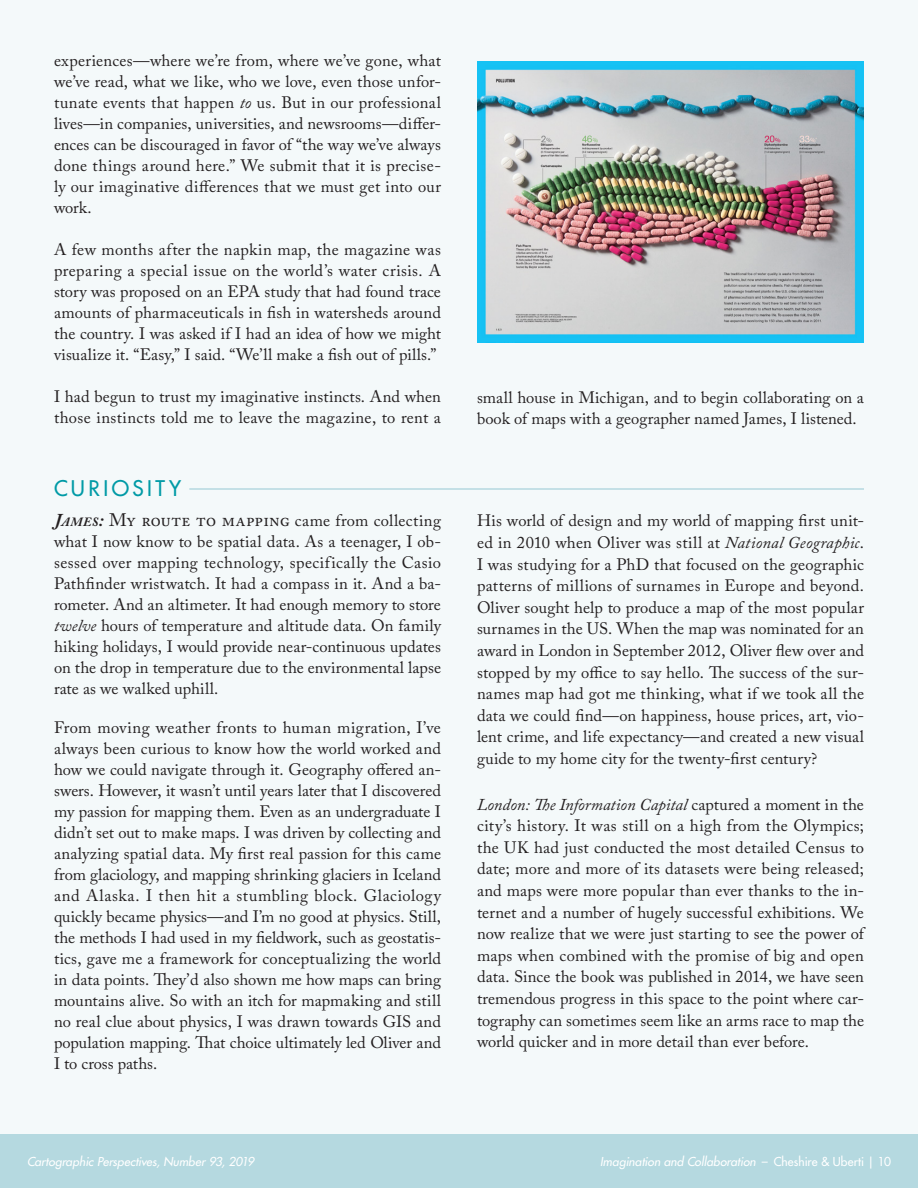
<style>
.page{position:relative;width:918px;height:1188px;background:#fff}
.page>*{position:absolute;margin:0;border:0;box-sizing:border-box;transform-origin:0 0}
.Greater_Header{font:500 21px "Futura Std";letter-spacing:.16em;color:#009aa6}
.Main_Body_Text{font:16.5px/21px "Adobe Caslon Pro";letter-spacing:.005em;color:#231f20;text-align:justify}
.t1{font:italic 500 12px "Futura Std";letter-spacing:.005em;color:#fff}
.s1{font-style:italic}
.s2{font-weight:700;font-style:italic;font-size:18px}
.s3{font-weight:700;font-style:italic;font-size:12.6px}
.s4{font-size:18px}
.s5{font-style:normal}
</style>
<div class="page">
<div style="left:0;top:1134px;width:918px;height:54px;background:#b5d9e0"></div>
<div style="left:0;top:0;width:918px;height:1134px;background:#f4f9fa"></div>
<hr style="left:54px;top:488px;width:810px;height:2px;background:#b5d9e0">
<hr style="left:54px;top:488px;width:135px;height:3px;background:#f4f9fa">
<img style="left:477px;top:61px;width:387px;height:282px">
<p class="Main_Body_Text" style="left:54px;top:50px;width:389px">experiences—where we’re from, where we’ve gone, what we’ve read, what we like, who we love, even those unfor&shy;tunate events that happen <span class="s1">to</span> us. But in our professional lives—in companies, universities, and newsrooms—differ&shy;ences can be discouraged in favor of “the way we’ve always done things around here.” We submit that it is precise&shy;ly our imaginative differences that we must get into our work.</p>
<p class="Main_Body_Text" style="left:54px;top:239px;width:389px">A few months after the napkin map, the magazine was preparing a special issue on the world’s water crisis. A story was proposed on an EPA study that had found trace amounts of pharmaceuticals in fish in watersheds around the country. I was asked if I had an idea of how we might visualize it. “Easy,” I said. “We’ll make a fish out of pills.”</p>
<p class="Main_Body_Text" style="left:54px;top:386px;width:389px">I had begun to trust my imaginative instincts. And when those instincts told me to leave the magazine, to rent a</p>
<p class="Main_Body_Text" style="left:477px;top:387px;width:388px">small house in Michigan, and to begin collaborating on a book of maps with a geographer named James, I listened.</p>
<p class="Greater_Header" style="left:54px;top:475px;width:129px">CURIOSITY</p>
<p class="Main_Body_Text" style="left:54px;top:510px;width:389px"><span class="s2">J</span><span class="s3">AMES</span><span class="s2">:</span> <span class="s4">My route to mapping</span> came from collecting what I now know to be spatial data. As a teenager, I ob&shy;sessed over mapping technology, specifically the Casio Pathfinder wristwatch. It had a compass in it. And a ba&shy;rometer. And an altimeter. It had enough memory to store <span class="s1">twelve</span> hours of temperature and altitude data. On family hiking holidays, I would provide near-continuous updates on the drop in temperature due to the environmental lapse rate as we walked uphill.</p>
<p class="Main_Body_Text" style="left:54px;top:717px;width:389px">From moving weather fronts to human migration, I’ve always been curious to know how the world worked and how we could navigate through it. Geography offered an&shy;swers. However, it wasn’t until years later that I discovered my passion for mapping them. Even as an undergraduate I didn’t set out to make maps. I was driven by collecting and analyzing spatial data. My first real passion for this came from glaciology, and mapping shrinking glaciers in Iceland and Alaska. I then hit a stumbling block. Glaciology quickly became physics—and I’m no good at physics. Still, the methods I had used in my fieldwork, such as geostatis&shy;tics, gave me a framework for conceptualizing the world in data points. They’d also shown me how maps can bring mountains alive. So with an itch for mapmaking and still no real clue about physics, I was drawn towards GIS and population mapping. That choice ultimately led Oliver and I to cross paths.</p>
<p class="Main_Body_Text" style="left:477px;top:510px;width:389px;line-height:21.6px">His world of design and my world of mapping first unit&shy;ed in 2010 when Oliver was still at <span class="s1">National Geographic</span>.<br>I was studying for a PhD that focused on the geographic patterns of millions of surnames in Europe and beyond.<br>Oliver sought help to produce a map of the most popular surnames in the US. When the map was nominated for an award in London in September 2012, Oliver flew over and stopped by my office to say hello. The success of the sur&shy;names map had got me thinking, what if we took all the data we could find—on happiness, house prices, art, vio&shy;lent crime, and life expectancy—and created a new visual guide to my home city for the twenty-first century?</p>
<p class="Main_Body_Text" style="left:477px;top:793px;width:391px;line-height:21.6px;text-align:left"><span class="s1">London: The Information Capital</span> captured a moment in the city’s history. It was still on a high from the Olympics; the UK had just conducted the most detailed Census to date; more and more of its datasets were being released; and maps were more popular than ever thanks to the in&shy;ternet and a number of hugely successful exhibitions. We now realize that we were just starting to see the power of maps when combined with the promise of big and open data. Since the book was published in 2014, we have seen tremendous progress in this space to the point where car&shy;tography can sometimes seem like an arms race to map the world quicker and in more detail than ever before.</p>
<p class="t1" style="left:27px;top:1154px;width:229px">Cartographic Perspectives, Number 93, 2019</p>
<p class="t1" style="left:600px;top:1154px;width:292px">Imagination and Collaboration <span class="s5">– Cheshire &amp; Uberti | 10</span></p>
</div>
